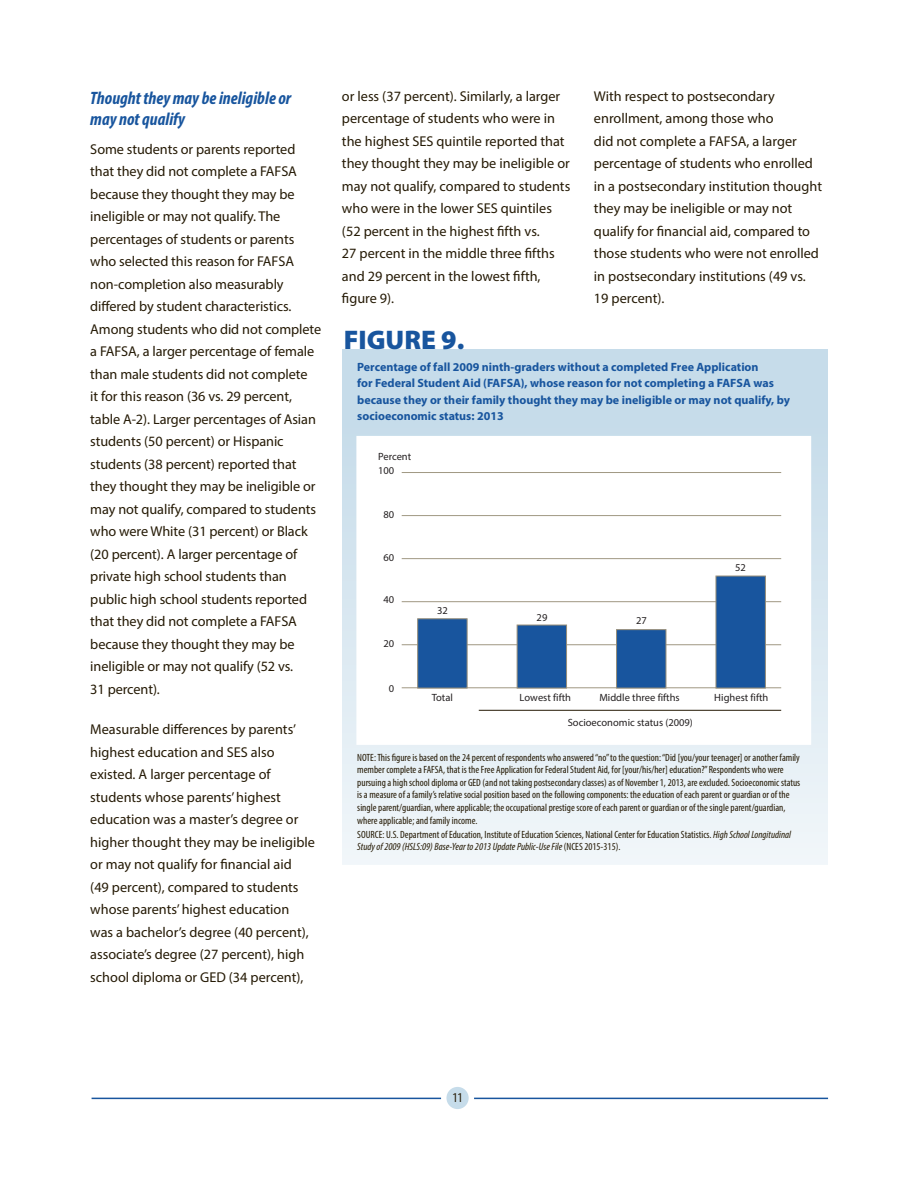
<style>
.page{position:relative;width:918px;height:1188px;background:#fff}
.page>*{position:absolute;margin:0;border:0;box-sizing:border-box;transform-origin:0 0}
.t1{font:900 27px "Myriad Pro";color:#18559e}
.t2{font:italic 700 condensed 18px/21.6px "Myriad Pro";color:#18559e}
.t3{font:14.25px/22.5px "Myriad Pro";letter-spacing:-.005em;color:#251a05}
.t4{font:condensed 13.5px "Myriad Pro";color:#251a05}
.t5{font:700 12px/16.5px "Myriad Pro";color:#18559e}
.t6{font:condensed 10.5px/12.6px "Myriad Pro";color:#251a05}
.t7{font:10.5px "Myriad Pro";color:#231f20}
.s1{font-style:italic}
</style>
<div class="page">
<div style="left:446px;top:1087px;width:23px;height:22px;background:#c6dcea;border-radius:50%"></div>
<hr style="left:474px;top:1098px;width:354px;height:1px;background:#18559e">
<hr style="left:92px;top:1098px;width:349px;height:1px;background:#18559e">
<div style="left:342px;top:350px;width:486px;height:516px;background:linear-gradient(to bottom,#c5dbe9,#f2f7fa)"></div>
<div style="left:357px;top:437px;width:453px;height:307px;background:#fff"></div>
<hr style="left:402px;top:472px;width:379px;height:1px;background:#a09883">
<hr style="left:402px;top:515px;width:379px;height:1px;background:#a09883">
<hr style="left:402px;top:558px;width:379px;height:1px;background:#a09883">
<hr style="left:402px;top:601px;width:379px;height:1px;background:#a09883">
<hr style="left:402px;top:644px;width:379px;height:1px;background:#a09883">
<hr style="left:402px;top:687px;width:379px;height:1px;background:#a09883">
<hr style="left:479px;top:710px;width:302px;height:1px;background:#251a05">
<div style="left:417px;top:619px;width:50px;height:69px;background:#18559e;border:1px solid #968d78"></div>
<div style="left:517px;top:625px;width:50px;height:63px;background:#18559e;border:1px solid #968d78"></div>
<div style="left:616px;top:629px;width:50px;height:59px;background:#18559e;border:1px solid #968d78"></div>
<div style="left:716px;top:576px;width:50px;height:112px;background:#18559e;border:1px solid #968d78"></div>
<h3 class="t2" style="left:90px;top:87px;width:202px">Thought they may be ineligible or may not qualify</h3>
<p class="t3" style="left:90px;top:138px;width:233px">Some students or parents reported that they did not complete a FAFSA because they thought they may be ineligible or may not qualify. The percentages of students or parents who selected this reason for FAFSA non-completion also measurably differed by student characteristics.<br>Among students who did not complete a FAFSA, a larger percentage of female than male students did not complete<br>it for this reason (36 vs. 29 percent, table A-2). Larger percentages of Asian students (50 percent) or Hispanic students (38 percent) reported that they thought they may be ineligible or may not qualify, compared to students who were White (31 percent) or Black (20 percent). A larger percentage of private high school students than public high school students reported that they did not complete a FAFSA because they thought they may be ineligible or may not qualify (52 vs.<br>31 percent).</p>
<p class="t3" style="left:90px;top:718px;width:226px">Measurable differences by parents’ highest education and SES also existed. A larger percentage of students whose parents’ highest education was a master’s degree or higher thought they may be ineligible or may not qualify for financial aid<br>(49 percent), compared to students whose parents’ highest education was a bachelor’s degree (40 percent), associate’s degree (27 percent), high school diploma or GED (34 percent),</p>
<p class="t3" style="left:342px;top:84px;width:230px">or less (37 percent). Similarly, a larger percentage of students who were in the highest SES quintile reported that they thought they may be ineligible or may not qualify, compared to students who were in the lower SES quintiles (52 percent in the highest fifth vs.<br>27 percent in the middle three fifths and 29 percent in the lowest fifth, figure 9).</p>
<p class="t3" style="left:594px;top:84px;width:230px">With respect to postsecondary enrollment, among those who<br>did not complete a FAFSA, a larger percentage of students who enrolled in a postsecondary institution thought they may be ineligible or may not qualify for financial aid, compared to those students who were not enrolled in postsecondary institutions (49 vs.<br>19 percent).</p>
<p class="t1" style="left:344px;top:322px;width:122px">FIGURE 9.</p>
<p class="t5" style="left:357px;top:358px;width:434px">Percentage of fall 2009 ninth-graders without a completed Free Application<br>for Federal Student Aid (FAFSA), whose reason for not completing a FAFSA was because they or their family thought they may be ineligible or may not qualify, by socioeconomic status: 2013</p>
<p class="t7" style="left:378px;top:450px;width:35px">Percent</p>
<p class="t7" style="left:378px;top:464px;width:18px">100</p>
<p class="t7" style="left:384px;top:508px;width:12px">80</p>
<p class="t7" style="left:384px;top:551px;width:12px">60</p>
<p class="t7" style="left:384px;top:593px;width:12px">40</p>
<p class="t7" style="left:384px;top:637px;width:12px">20</p>
<p class="t7" style="left:389px;top:682px;width:7px">0</p>
<p class="t7" style="left:437px;top:604px;width:12px">32</p>
<p class="t7" style="left:537px;top:611px;width:12px">29</p>
<p class="t7" style="left:636px;top:614px;width:12px">27</p>
<p class="t7" style="left:735px;top:561px;width:12px">52</p>
<p class="t7" style="left:432px;top:691px;width:23px">Total</p>
<p class="t7" style="left:520px;top:691px;width:53px">Lowest fifth</p>
<p class="t7" style="left:599px;top:691px;width:82px">Middle three fifths</p>
<p class="t7" style="left:714px;top:691px;width:56px">Highest fifth</p>
<p class="t7" style="left:568px;top:716px;width:127px">Socioeconomic status (2009)</p>
<p class="t6" style="left:357px;top:751px;width:445px">NOTE: This figure is based on the 24 percent of respondents who answered “no” to the question: “Did [you/your teenager] or another family member complete a FAFSA, that is the Free Application for Federal Student Aid, for [your/his/her] education?” Respondents who were pursuing a high school diploma or GED (and not taking postsecondary classes) as of November 1, 2013, are excluded. Socioeconomic status is a measure of a family’s relative social position based on the following components: the education of each parent or guardian or of the single parent/guardian, where applicable; the occupational prestige score of each parent or guardian or of the single parent/guardian, where applicable; and family income.</p>
<p class="t6" style="left:357px;top:828px;width:435px">SOURCE: U.S. Department of Education, Institute of Education Sciences, National Center for Education Statistics. <span class="s1">High School Longitudinal<br>Study of 2009 (HSLS:09) Base-Year to 2013 Update Public-Use File</span> (NCES 2015-315).</p>
<p class="t4" style="left:452px;top:1090px;width:12px">11</p>
</div>
